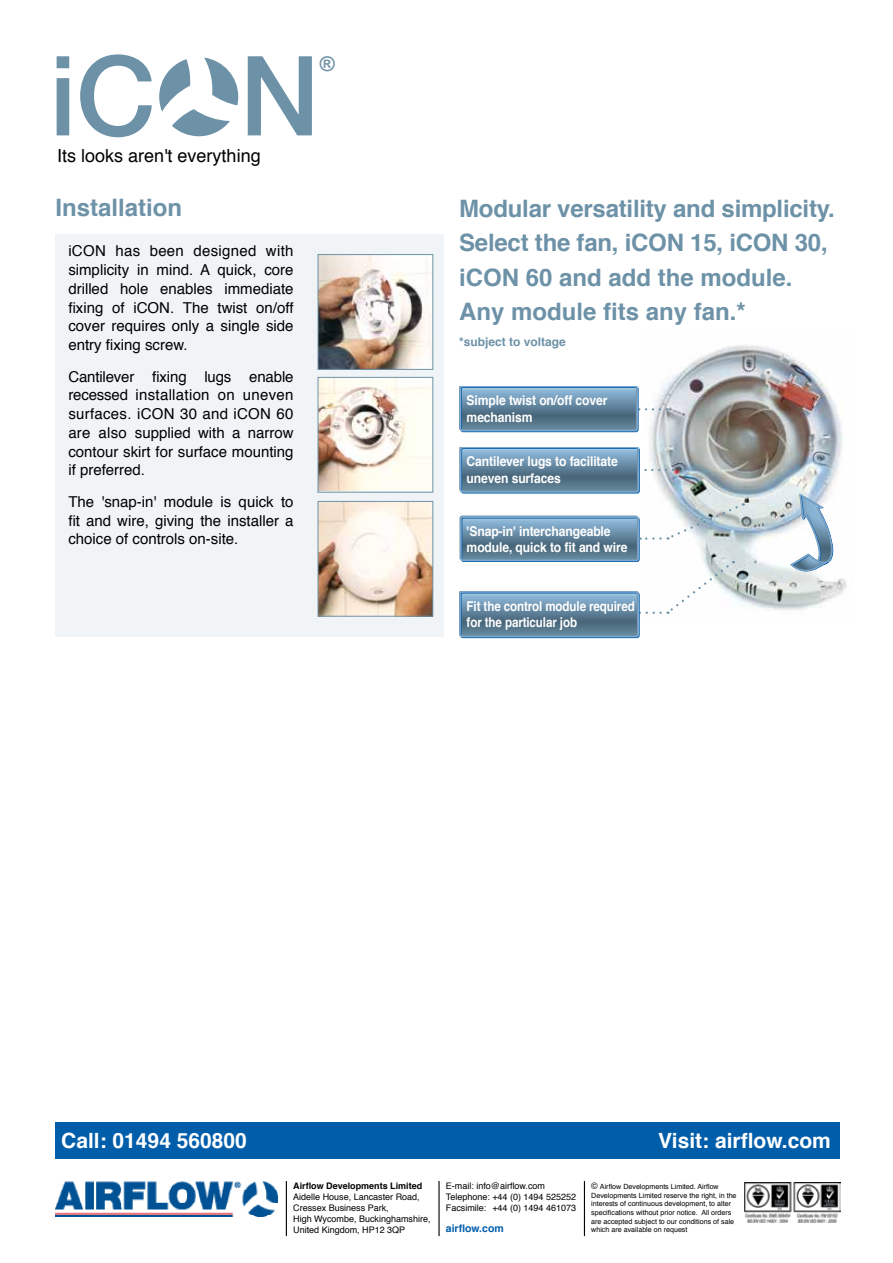
<style>
.page{position:relative;width:893px;height:1263px;background:#fff}
.page>*{position:absolute;margin:0;border:0;box-sizing:border-box;transform-origin:0 0}
.t1{font:700 24px/34.5px "Helvetica";letter-spacing:-.01em;color:#6d92a7}
.t2{font:700 21px "Helvetica";color:#fff}
.t3{font:700 20.4px "Arial";color:#6d92a7}
.t4{font:18px "Helvetica";color:#000}
.t5{font:15px/18.8px "Helvetica";color:#000;text-align:justify}
.t6{font:700 13.5px/16.5px "Helvetica";letter-spacing:-.01em;color:#fff;scale:.9 1}
.t7{font:700 13.5px/16.5px "Helvetica";letter-spacing:-.01em;color:#fff;scale:.86 1}
.t8{font:700 12px "Helvetica";color:#6d92a7}
.t9{font:700 10.5px "Helvetica";color:#005daa}
.t10{font:9px/10.8px "Helvetica";color:#000}
.t11{font:700 9px "Helvetica";color:#000}
.t12{font:7.2px/8.6px "Helvetica";color:#000}
.s1{font-size:9px}
</style>
<div class="page">
<img style="left:55px;top:1181px;width:223px;height:36px">
<hr style="left:438px;top:1181px;width:2px;height:55px;background:#000">
<hr style="left:584px;top:1181px;width:1px;height:55px;background:#000">
<hr style="left:286px;top:1181px;width:1px;height:55px;background:#000">
<img style="left:745px;top:1182px;width:95px;height:40px">
<div style="left:55px;top:1122px;width:785px;height:37px;background:#005daa"></div>
<img style="left:650px;top:345px;width:197px;height:269px">
<svg style="left:667px;top:561px;width:67px;height:53px"></svg>
<div style="left:460px;top:386px;width:179px;height:46px;border:1px solid #005daa;border-radius:2px"></div>
<svg style="left:459px;top:386px;width:201px;height:45px;background:#7696ab"></svg>
<div style="left:460px;top:386px;width:178px;height:45px;border:1px solid #7ea7cf;border-radius:2px"></div>
<svg style="left:459px;top:447px;width:207px;height:45px;background:#7897ac"></svg>
<div style="left:460px;top:447px;width:179px;height:46px;border:1px solid #7ea7cf;border-radius:2px"></div>
<div style="left:461px;top:517px;width:179px;height:45px;border:1px solid #005daa;border-radius:2px"></div>
<div style="left:460px;top:516px;width:179px;height:45px;border:1px solid #7ea7cf;border-radius:2px"></div>
<div style="left:460px;top:592px;width:180px;height:46px;border:1px solid #005daa;border-radius:2px"></div>
<svg style="left:459px;top:592px;width:202px;height:44px;background:#7594ab"></svg>
<div style="left:459px;top:592px;width:180px;height:45px;border:1px solid #7ea7cf;border-radius:2px"></div>
<div style="left:56px;top:235px;width:388px;height:402px;background:#f1f4f6"></div>
<svg style="left:159px;top:58px;width:79px;height:78px"></svg>
<svg style="left:57px;top:56px;width:12px;height:79px"></svg>
<svg style="left:80px;top:54px;width:72px;height:83px"></svg>
<svg style="left:248px;top:56px;width:64px;height:79px"></svg>
<img style="left:320px;top:256px;width:111px;height:112px">
<div style="left:318px;top:254px;width:115px;height:116px;border:1px solid #6d92a7"></div>
<img style="left:320px;top:379px;width:111px;height:111px">
<div style="left:318px;top:377px;width:115px;height:115px;border:1px solid #6d92a7"></div>
<img style="left:320px;top:503px;width:111px;height:111px">
<div style="left:318px;top:501px;width:115px;height:115px;border:1px solid #6d92a7"></div>
<svg style="left:667px;top:503px;width:77px;height:37px"></svg>
<svg style="left:461px;top:517px;width:200px;height:43px;background:#7495ad"></svg>
<svg style="left:787px;top:489px;width:50px;height:86px"></svg>
<h3 class="t3" style="left:320px;top:50px;width:17px">®</h3>
<p class="t4" style="left:57px;top:142px;width:205px">Its looks aren't everything</p>
<h1 class="t1" style="left:56px;top:191px;width:128px">Installation</h1>
<p class="t5" style="left:68px;top:242px;width:227px">iCON has been designed with simplicity in mind. A quick, core drilled hole enables immediate fixing of iCON. The twist on/off cover requires only a single side entry fixing screw.</p>
<p class="t5" style="left:68px;top:367px;width:227px">Cantilever fixing lugs enable recessed installation on uneven surfaces. iCON 30 and iCON 60 are also supplied with a narrow contour skirt for surface mounting if preferred.</p>
<p class="t5" style="left:68px;top:493px;width:227px">The 'snap-in' module is quick to fit and wire, giving the installer a choice of controls on-site.</p>
<h1 class="t1" style="left:459px;top:191px;width:377px">Modular versatility and simplicity.<br>Select the fan, iCON 15, iCON 30, iCON 60 and add the module.<br>Any module fits any fan.*</h1>
<p class="t8" style="left:459px;top:332px;width:108px">*subject to voltage</p>
<p class="t6" style="left:467px;top:393px;width:158px">Simple twist on/off cover mechanism</p>
<p class="t6" style="left:467px;top:453px;width:170px">Cantilever lugs to facilitate uneven surfaces</p>
<p class="t6" style="left:467px;top:523px;width:180px">'Snap-in' interchangeable module, quick to fit and wire</p>
<p class="t7" style="left:467px;top:598px;width:197px">Fit the control module required for the particular job</p>
<h2 class="t2" style="left:61px;top:1124px;width:187px">Call: 01494 560800</h2>
<h2 class="t2" style="left:658px;top:1124px;width:174px">Visit: airflow.com</h2>
<p class="t11" style="left:293px;top:1179px;width:131px">Airflow Developments Limited</p>
<p class="t10" style="left:293px;top:1192px;width:139px">Aidelle House, Lancaster Road,<br>Cressex Business Park,<br>High Wycombe, Buckinghamshire,<br>United Kingdom, HP12 3QP</p>
<p class="t10" style="left:446px;top:1181px;width:132px">E-mail: info@airflow.com<br>Telephone: +44 (0) 1494 525252<br>Facsimile: +44 (0) 1494 461073</p>
<p class="t9" style="left:446px;top:1220px;width:59px">airflow.com</p>
<p class="t12" style="left:591px;top:1183px;width:147px"><span class="s1">©</span> Airflow Developments Limited. Airflow Developments Limited reserve the right, in the interests of continuous development, to alter specifications without prior notice. All orders are accepted subject to our conditions of sale which are available on request</p>
</div>
